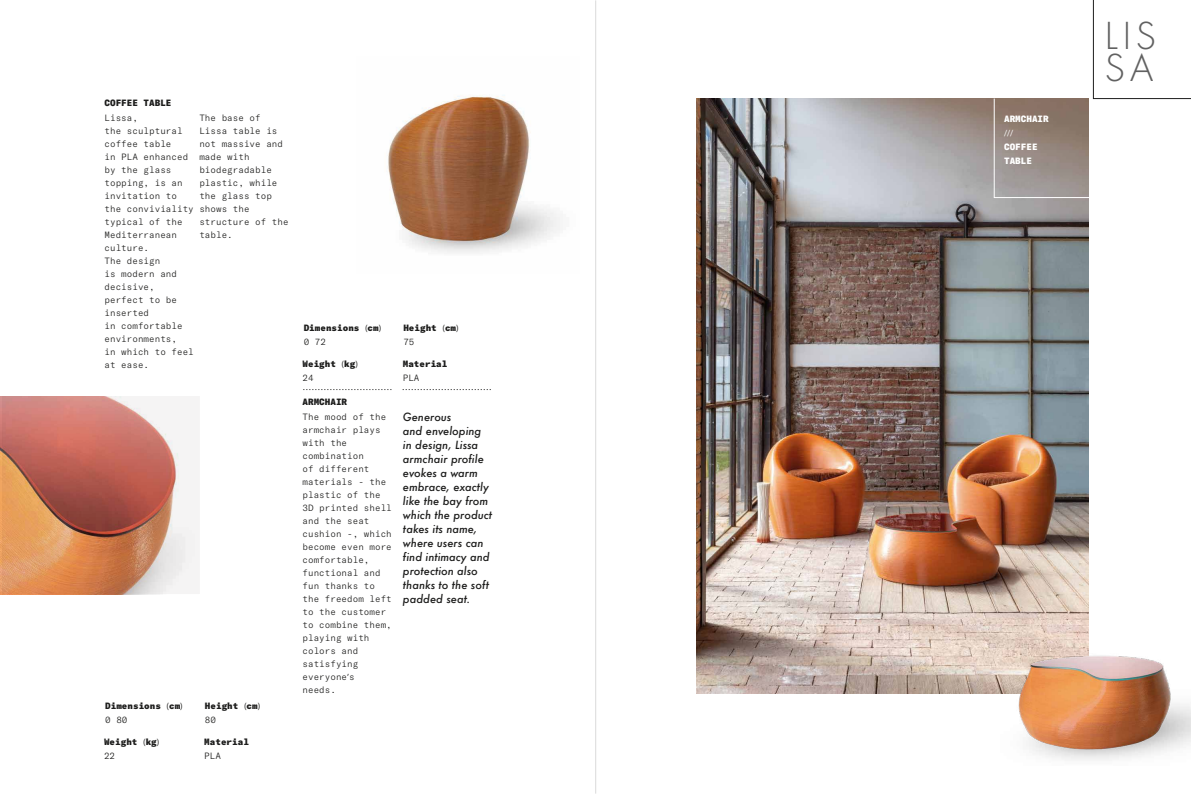
<style>
.page{position:relative;width:1191px;height:794px;background:#fff}
.page>*{position:absolute;margin:0;border:0;box-sizing:border-box;transform-origin:0 0}
.t1{font:300 40.8px/32px "Futura PT";color:#616161}
.t2{font:italic 500 11px/14px "Futura";color:#1d1d1c}
.t3{font:300 9px/13px "GT America Mono Trial";color:#1d1d1c}
.t4{font:900 9px/14px "GT America Mono Trial";color:#1d1d1c}
.t5{font:900 9px/14px "GT America Mono Trial";color:#fff}
.t6{font:9px "Myriad Pro";color:#fff}
.s1{font-family:"Myriad Pro";font-weight:400}
.s2{font-weight:300}
</style>
<div class="page">
<img style="left:696px;top:99px;width:392px;height:594px">
<svg style="left:993px;top:0;width:198px;height:198px"></svg>
<img style="left:1000px;top:637px;width:191px;height:123px">
<img style="left:388px;top:95px;width:172px;height:158px">
<svg style="left:303px;top:389px;width:88px;height:1px"></svg>
<svg style="left:402px;top:389px;width:89px;height:1px"></svg>
<img style="left:1px;top:396px;width:197px;height:198px">
<hr style="left:595px;top:0;width:1px;height:793px;background:#dadada">
<p class="t4" style="left:105px;top:96px;width:68px">COFFEE TABLE</p>
<p class="t3" style="left:199px;top:112px;width:91px">The base of<br>Lissa table is not massive and made with biodegradable plastic, while the glass top shows the structure of the table.</p>
<p class="t3" style="left:105px;top:112px;width:91px">Lissa,<br>the sculptural coffee table<br>in PLA enhanced by the glass topping, is an invitation to the conviviality typical of the<br>Mediterranean culture.<br>The design<br>is modern and decisive, perfect to be inserted<br>in comfortable environments,<br>in which to feel at ease.</p>
<p class="t4" style="left:105px;top:700px;width:79px">Dimensions <span class="s1">(</span>cm<span class="s1">)<br></span><span class="s2">0 80</span></p>
<p class="t4" style="left:104px;top:735px;width:57px">Weight <span class="s1">(</span>kg<span class="s1">)<br></span><span class="s2">22</span></p>
<p class="t4" style="left:204px;top:735px;width:46px">Material</p>
<p class="t4" style="left:205px;top:700px;width:57px">Height <span class="s1">(</span>cm<span class="s1">)<br></span><span class="s2">80</span></p>
<p class="t3" style="left:204px;top:750px;width:18px">PLA</p>
<p class="t4" style="left:304px;top:322px;width:79px">Dimensions <span class="s1">(</span>cm<span class="s1">)<br></span><span class="s2">0 72</span></p>
<p class="t4" style="left:302px;top:358px;width:57px">Weight <span class="s1">(</span>kg<span class="s1">)<br></span><span class="s2">24</span></p>
<p class="t4" style="left:403px;top:358px;width:46px">Material</p>
<p class="t4" style="left:403px;top:322px;width:57px">Height <span class="s1">(</span>cm<span class="s1">)<br></span><span class="s2">75</span></p>
<p class="t3" style="left:403px;top:372px;width:18px">PLA</p>
<p class="t4" style="left:302px;top:395px;width:46px">ARMCHAIR</p>
<p class="t3" style="left:302px;top:411px;width:91px">The mood of the armchair plays with the combination<br>of different materials – the plastic of the<br>3D printed shell and the seat cushion -, which become even more comfortable, functional and fun thanks to the freedom left to the customer to combine them, playing with colors and satisfying everyone<span class="s1">’</span>s<br>needs.</p>
<p class="t2" style="left:403px;top:410px;width:91px">Generous<br>and enveloping in design, Lissa armchair profile evokes a warm embrace, exactly like the bay from which the product takes its name, where users can find intimacy and protection also thanks to the soft padded seat.</p>
<p class="t5" style="left:1004px;top:112px;width:46px">ARMCHAIR</p>
<p class="t6" style="left:1004px;top:127px;width:11px">///</p>
<p class="t5" style="left:1004px;top:140px;width:35px">COFFEE<br>TABLE</p>
<h1 class="t1" style="left:1104px;top:20px;width:53px">LIS<br>SA</h1>
</div>
